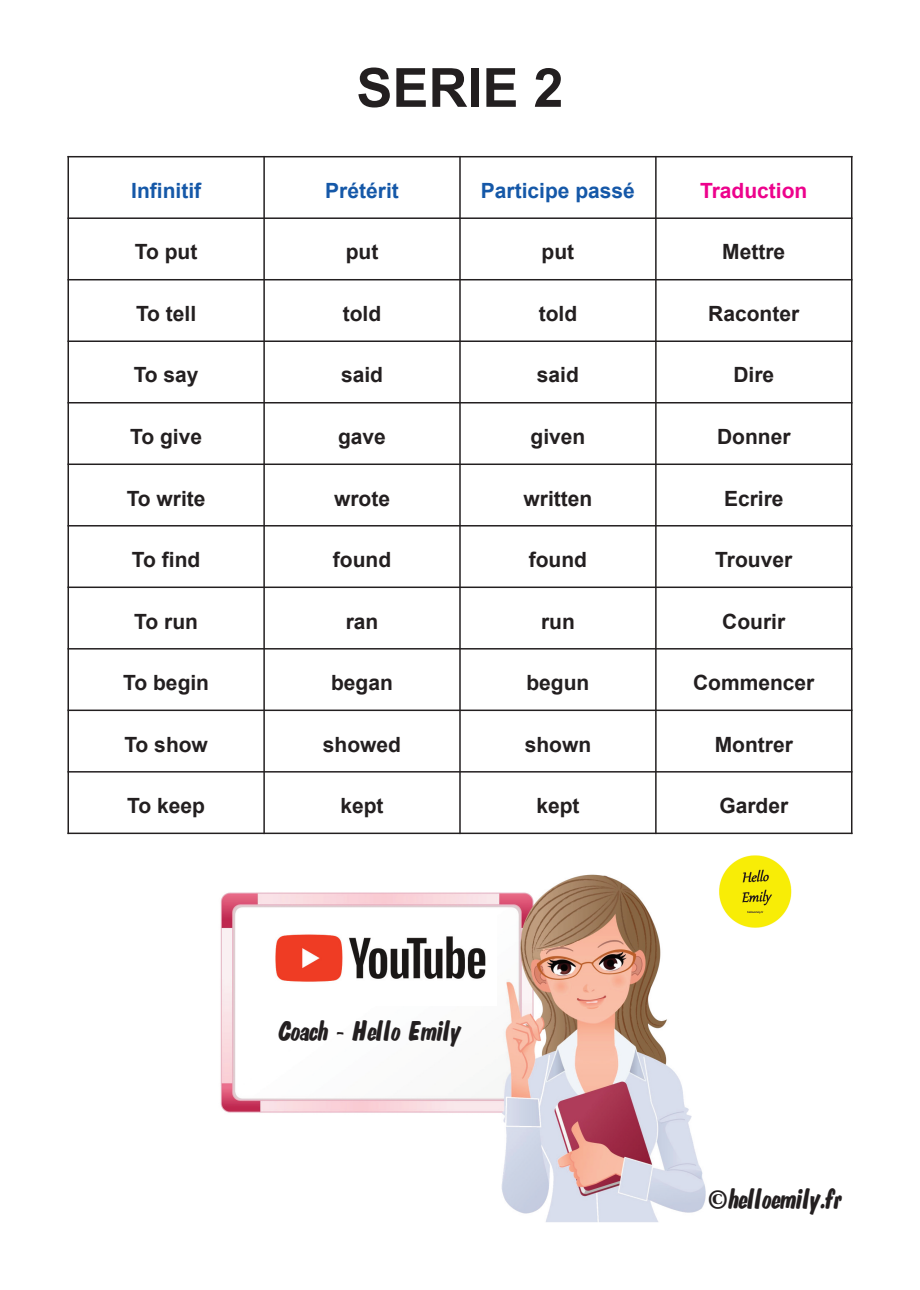
<style>
.page{position:relative;width:920px;height:1290px;background:#fff}
.page>*{position:absolute;margin:0;border:0;box-sizing:border-box;transform-origin:0 0}
.t1{font:700 54px "Arial";color:#231f20}
.t2{font:27px "MANDELA";color:#231f20}
.t3{font:700 21px "Arial";color:#231f20}
.t4{font:700 21px "Arial";color:#1558a8}
.t5{font:700 21px "Arial";color:#ed028c}
</style>
<div class="page">
<hr style="left:68px;top:156px;width:1px;height:678px;background:#231f20">
<hr style="left:263px;top:156px;width:2px;height:678px;background:#231f20">
<hr style="left:459px;top:156px;width:2px;height:678px;background:#231f20">
<hr style="left:655px;top:156px;width:2px;height:678px;background:#231f20">
<hr style="left:851px;top:156px;width:1px;height:678px;background:#231f20">
<hr style="left:68px;top:156px;width:784px;height:1px;background:#231f20">
<hr style="left:68px;top:217px;width:784px;height:2px;background:#231f20">
<hr style="left:68px;top:279px;width:784px;height:1px;background:#231f20">
<hr style="left:68px;top:340px;width:784px;height:2px;background:#231f20">
<hr style="left:68px;top:402px;width:784px;height:1px;background:#231f20">
<hr style="left:68px;top:463px;width:784px;height:2px;background:#231f20">
<hr style="left:68px;top:525px;width:784px;height:1px;background:#231f20">
<hr style="left:68px;top:586px;width:784px;height:2px;background:#231f20">
<hr style="left:68px;top:648px;width:784px;height:1px;background:#231f20">
<hr style="left:68px;top:709px;width:784px;height:2px;background:#231f20">
<hr style="left:68px;top:771px;width:784px;height:1px;background:#231f20">
<hr style="left:68px;top:832px;width:784px;height:2px;background:#231f20">
<img style="left:220px;top:874px;width:486px;height:348px">
<div style="left:244px;top:909px;width:253px;height:96px;background:#fff"></div>
<img style="left:275px;top:934px;width:210px;height:48px">
<img style="left:685px;top:855px;width:107px;height:85px">
<h1 class="t1" style="left:356px;top:58px;width:209px">SERIE 2</h1>
<p class="t4" style="left:131px;top:179px;width:71px">Infinitif</p>
<p class="t4" style="left:325px;top:179px;width:75px">Prétérit</p>
<p class="t4" style="left:481px;top:179px;width:156px">Participe passé</p>
<p class="t5" style="left:700px;top:179px;width:109px">Traduction</p>
<p class="t3" style="left:135px;top:240px;width:64px">To put</p>
<p class="t3" style="left:346px;top:240px;width:34px">put</p>
<p class="t3" style="left:542px;top:240px;width:34px">put</p>
<p class="t3" style="left:722px;top:240px;width:65px">Mettre</p>
<p class="t3" style="left:136px;top:302px;width:62px">To tell</p>
<p class="t3" style="left:343px;top:302px;width:40px">told</p>
<p class="t3" style="left:539px;top:302px;width:40px">told</p>
<p class="t3" style="left:708px;top:302px;width:93px">Raconter</p>
<p class="t3" style="left:134px;top:363px;width:66px">To say</p>
<p class="t3" style="left:341px;top:363px;width:44px">said</p>
<p class="t3" style="left:537px;top:363px;width:44px">said</p>
<p class="t3" style="left:733px;top:363px;width:42px">Dire</p>
<p class="t3" style="left:130px;top:425px;width:73px">To give</p>
<p class="t3" style="left:338px;top:425px;width:49px">gave</p>
<p class="t3" style="left:530px;top:425px;width:56px">given</p>
<p class="t3" style="left:717px;top:425px;width:75px">Donner</p>
<p class="t3" style="left:127px;top:486px;width:80px">To write</p>
<p class="t3" style="left:334px;top:486px;width:58px">wrote</p>
<p class="t3" style="left:523px;top:486px;width:70px">written</p>
<p class="t3" style="left:724px;top:486px;width:61px">Ecrire</p>
<p class="t3" style="left:132px;top:548px;width:70px">To find</p>
<p class="t3" style="left:333px;top:548px;width:60px">found</p>
<p class="t3" style="left:529px;top:548px;width:60px">found</p>
<p class="t3" style="left:715px;top:548px;width:79px">Trouver</p>
<p class="t3" style="left:134px;top:609px;width:65px">To run</p>
<p class="t3" style="left:346px;top:609px;width:34px">ran</p>
<p class="t3" style="left:541px;top:609px;width:35px">run</p>
<p class="t3" style="left:722px;top:609px;width:64px">Courir</p>
<p class="t3" style="left:123px;top:671px;width:87px">To begin</p>
<p class="t3" style="left:331px;top:671px;width:63px">began</p>
<p class="t3" style="left:526px;top:671px;width:64px">begun</p>
<p class="t3" style="left:693px;top:671px;width:123px">Commencer</p>
<p class="t3" style="left:124px;top:732px;width:85px">To show</p>
<p class="t3" style="left:323px;top:732px;width:80px">showed</p>
<p class="t3" style="left:525px;top:732px;width:68px">shown</p>
<p class="t3" style="left:715px;top:732px;width:80px">Montrer</p>
<p class="t3" style="left:127px;top:794px;width:79px">To keep</p>
<p class="t3" style="left:340px;top:794px;width:45px">kept</p>
<p class="t3" style="left:536px;top:794px;width:45px">kept</p>
<p class="t3" style="left:719px;top:794px;width:70px">Garder</p>
<p class="t2" style="left:279px;top:1011px;width:184px">Coach - Hello Emily</p>
<p class="t2" style="left:707px;top:1179px;width:137px">©helloemily.fr</p>
</div>
